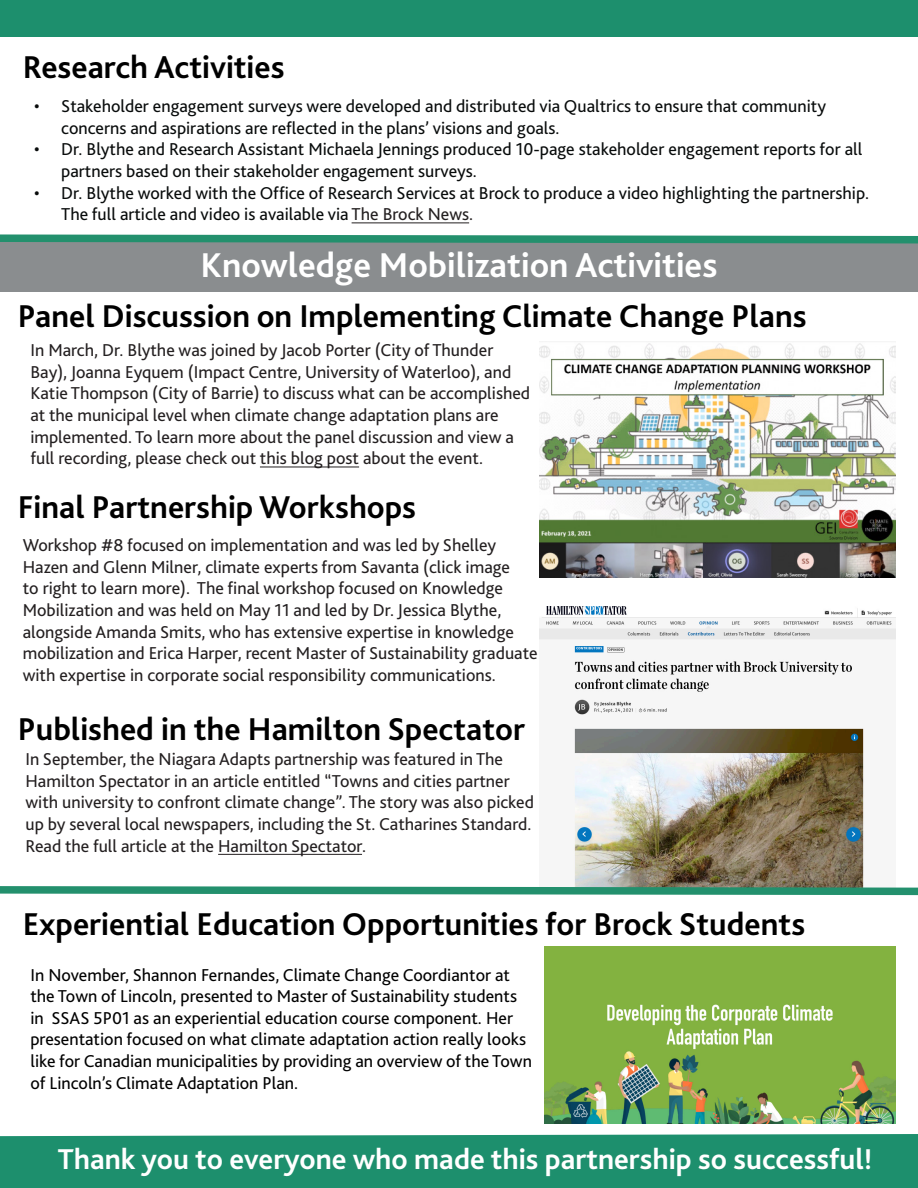
<style>
.page{position:relative;width:918px;height:1188px;background:#fff}
.page>*{position:absolute;margin:0;border:0;box-sizing:border-box;transform-origin:0 0}
.t1{font:700 36px "Bliss 2";color:#fff}
.t2{font:700 33px "Bliss 2";color:#000}
.t3{font:700 30px "Bliss 2";color:#fff}
.t4{font:18px/21.6px "Bliss 2";color:#231f20}
.t5{font:18px/21.6px "Bliss 2";color:#080b0b}
.t6{font:18px/21.6px "Bliss 2";color:#000}
.s1{color:#231f20}
</style>
<div class="page">
<div style="left:0;top:1134px;width:918px;height:54px;background:#1d8f6d"></div>
<hr style="left:260px;top:467px;width:99px;height:1px;background:#231f20">
<div style="left:0;top:241px;width:918px;height:51px;background:#8a8d8f"></div>
<svg style="left:0;top:234px;width:918px;height:10px"></svg>
<div style="left:0;top:0;width:918px;height:37px;background:#1d8f6d"></div>
<hr style="left:218px;top:854px;width:144px;height:1px;background:#231f20">
<hr style="left:352px;top:222px;width:117px;height:1px;background:#231f20">
<img style="left:544px;top:946px;width:352px;height:177px">
<img style="left:539px;top:343px;width:357px;height:234px">
<img style="left:540px;top:606px;width:356px;height:276px">
<svg style="left:0;top:882px;width:918px;height:14px"></svg>
<p class="t2" style="left:23px;top:47px;width:263px">Research Activities</p>
<p class="t5" style="left:61px;top:95px;width:766px;text-indent:-27px">• Stakeholder engagement surveys were developed and distributed via Qualtrics to ensure that community concerns and aspirations are reflected in the plans’ visions and goals.</p>
<p class="t5" style="left:61px;top:138px;width:803px;text-indent:-27px">• Dr. Blythe and Research Assistant Michaela Jennings produced 10-page stakeholder engagement reports for all partners based on their stakeholder engagement surveys.</p>
<p class="t5" style="left:61px;top:181px;width:810px;text-indent:-27px">• Dr. Blythe worked with the Office of Research Services at Brock to produce a video highlighting the partnership.<br>The full article and video is available via <span class="s1">The Brock News.</span></p>
<p class="t1" style="left:201px;top:243px;width:518px">Knowledge Mobilization Activities</p>
<p class="t2" style="left:18px;top:296px;width:790px">Panel Discussion on Implementing Climate Change Plans</p>
<p class="t4" style="left:30px;top:339px;width:501px">In March, Dr. Blythe was joined by Jacob Porter (City of Thunder Bay), Joanna Eyquem (Impact Centre, University of Waterloo), and Katie Thompson (City of Barrie) to discuss what can be accomplished at the municipal level when climate change adaptation plans are implemented. To learn more about the panel discussion and view a full recording, please check out this blog post about the event.</p>
<p class="t2" style="left:18px;top:487px;width:400px">Final Partnership Workshops</p>
<p class="t4" style="left:23px;top:534px;width:517px">Workshop #8 focused on implementation and was led by Shelley Hazen and Glenn Milner, climate experts from Savanta (click image<br>to right to learn more). The final workshop focused on Knowledge Mobilization and was held on May 11 and led by Dr. Jessica Blythe, alongside Amanda Smits, who has extensive expertise in knowledge mobilization and Erica Harper, recent Master of Sustainability graduate with expertise in corporate social responsibility communications.</p>
<p class="t2" style="left:18px;top:708px;width:509px">Published in the Hamilton Spectator</p>
<p class="t4" style="left:26px;top:748px;width:510px">In September, the Niagara Adapts partnership was featured in The Hamilton Spectator in an article entitled “Towns and cities partner with university to confront climate change”. The story was also picked up by several local newspapers, including the St. Catharines Standard.<br>Read the full article at the Hamilton Spectator.</p>
<p class="t2" style="left:23px;top:904px;width:784px">Experiential Education Opportunities for Brock Students</p>
<p class="t6" style="left:30px;top:963px;width:503px">In November, Shannon Fernandes, Climate Change Coordiantor at the Town of Lincoln, presented to Master of Sustainability students in SSAS 5P01 as an experiential education course component. Her presentation focused on what climate adaptation action really looks like for Canadian municipalities by providing an overview of the Town of Lincoln’s Climate Adaptation Plan.</p>
<p class="t3" style="left:58px;top:1140px;width:816px">Thank you to everyone who made this partnership so successful!</p>
</div>
